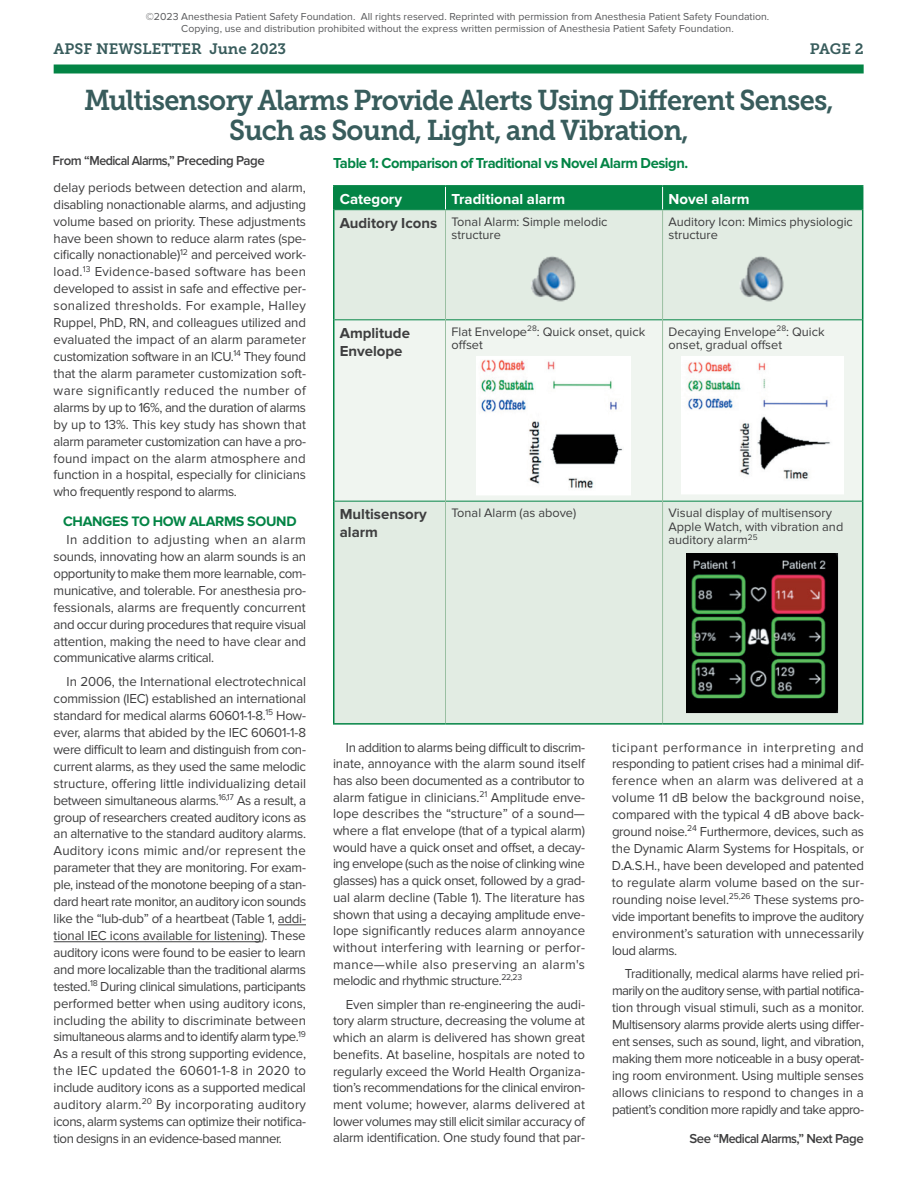
<style>
.page{position:relative;width:918px;height:1188px;background:#fff}
.page>*{position:absolute;margin:0;border:0;box-sizing:border-box;transform-origin:0 0}
.t1{font:28.5px/30px "Museo Slab 700";letter-spacing:-.03em;color:#385c5c;text-align:center;scale:.95 1}
.t2{font:700 15px "Proxima Nova";letter-spacing:-.03em;color:#038445}
.t3{font:700 15px "Proxima Nova";color:#fff}
.t4{font:700 15px/18px "Proxima Nova";color:#3e3e3f}
.t5{font:15px "Museo Slab 700";color:#385c5c}
.t6{font:700 14.25px "Proxima Nova";letter-spacing:-.02em;color:#038445}
.t7{font:13.5px/17px "Proxima Nova";letter-spacing:-.03em;color:#3e3e3f;text-align:justify}
.t8{font:600 13.5px "Proxima Nova";letter-spacing:-.04em;color:#3e3e3f}
.t9{font:12.75px/13.5px "Proxima Nova";color:#3e3e3f}
.t10{font:10.5px/12px "Proxima Nova";color:#57585a;text-align:center}
.s1{font-weight:700;font-size:15px}
</style>
<div class="page">
<div style="left:54px;top:64px;width:810px;height:10px;background:#038445"></div>
<svg style="left:278px;top:925px;width:28px;height:1px"></svg>
<hr style="left:54px;top:941px;width:208px;height:1px;background:#3e3e3f">
<div style="left:334px;top:210px;width:528px;height:513px;background:#e2ece3"></div>
<div style="left:334px;top:320px;width:528px;height:181px;background:#f0f5f0"></div>
<hr style="left:334px;top:319px;width:111px;height:1px;background:#038445">
<hr style="left:446px;top:319px;width:216px;height:1px;background:#038445">
<hr style="left:663px;top:319px;width:199px;height:1px;background:#038445">
<hr style="left:334px;top:501px;width:111px;height:1px;background:#038445">
<hr style="left:446px;top:501px;width:216px;height:1px;background:#038445">
<hr style="left:663px;top:501px;width:199px;height:1px;background:#038445">
<hr style="left:445px;top:210px;width:1px;height:110px;background:#9abfa2">
<hr style="left:662px;top:210px;width:1px;height:110px;background:#9abfa2">
<hr style="left:445px;top:320px;width:1px;height:181px;background:#9abfa2">
<hr style="left:662px;top:320px;width:1px;height:181px;background:#9abfa2">
<hr style="left:445px;top:501px;width:1px;height:222px;background:#9abfa2">
<hr style="left:662px;top:501px;width:1px;height:222px;background:#9abfa2">
<hr style="left:333px;top:185px;width:113px;height:2px;background:#038445">
<hr style="left:446px;top:185px;width:217px;height:2px;background:#038445">
<hr style="left:663px;top:185px;width:200px;height:2px;background:#038445">
<div style="left:333px;top:186px;width:530px;height:24px;background:#038445"></div>
<hr style="left:333px;top:210px;width:1px;height:110px;background:#038445">
<hr style="left:862px;top:210px;width:1px;height:110px;background:#038445">
<hr style="left:333px;top:320px;width:1px;height:181px;background:#038445">
<hr style="left:862px;top:320px;width:1px;height:181px;background:#038445">
<hr style="left:333px;top:501px;width:1px;height:222px;background:#038445">
<hr style="left:862px;top:501px;width:1px;height:222px;background:#038445">
<hr style="left:333px;top:723px;width:113px;height:2px;background:#038445">
<hr style="left:446px;top:723px;width:217px;height:2px;background:#038445">
<hr style="left:663px;top:723px;width:200px;height:2px;background:#038445">
<img style="left:515px;top:246px;width:78px;height:68px">
<img style="left:724px;top:246px;width:78px;height:68px">
<img style="left:477px;top:356px;width:153px;height:139px">
<img style="left:681px;top:356px;width:163px;height:138px">
<img style="left:686px;top:553px;width:153px;height:160px">
<p class="t10" style="left:146px;top:11px;width:625px">©2023 Anesthesia Patient Safety Foundation. All rights reserved. Reprinted with permission from Anesthesia Patient Safety Foundation.<br>Copying, use and distribution prohibited without the express written permission of Anesthesia Patient Safety Foundation.</p>
<p class="t5" style="left:54px;top:40px;width:234px">APSF NEWSLETTER June 2023</p>
<p class="t5" style="left:810px;top:40px;width:55px">PAGE 2</p>
<h1 class="t1" style="left:84px;top:85px;width:791px">Multisensory Alarms Provide Alerts Using Different Senses,<br>Such as Sound, Light, and Vibration,</h1>
<p class="t2" style="left:333px;top:154px;width:357px">Table 1: Comparison of Traditional vs Novel Alarm Design.</p>
<p class="t3" style="left:340px;top:190px;width:64px">Category</p>
<p class="t3" style="left:452px;top:190px;width:115px">Traditional alarm</p>
<p class="t3" style="left:669px;top:190px;width:83px">Novel alarm</p>
<p class="t9" style="left:340px;top:215px;width:269px;text-align:center"><span class="s1">Auditory Icons</span> Tonal Alarm: Simple melodic structure</p>
<p class="t9" style="left:669px;top:215px;width:186px">Auditory Icon: Mimics physiologic structure</p>
<p class="t8" style="left:52px;top:153px;width:214px">From “Medical Alarms,” Preceding Page</p>
<p class="t7" style="left:54px;top:179px;width:254px">delay periods between detection and alarm, disabling nonactionable alarms, and adjusting volume based on priority. These adjustments have been shown to reduce alarm rates (spe&shy;cifically nonactionable)<sup>12</sup> and perceived work&shy;load.<sup>13</sup> Evidence-based software has been developed to assist in safe and effective per&shy;sonalized thresholds. For example, Halley Ruppel, PhD, RN, and colleagues utilized and evaluated the impact of an alarm parameter customization software in an ICU.<sup>14</sup> They found that the alarm parameter customization soft&shy;ware significantly reduced the number of alarms by up to 16%, and the duration of alarms by up to 13%. This key study has shown that alarm parameter customization can have a pro&shy;found impact on the alarm atmosphere and function in a hospital, especially for clinicians who frequently respond to alarms.</p>
<p class="t6" style="left:63px;top:513px;width:235px">CHANGES TO HOW ALARMS SOUND</p>
<p class="t7" style="left:54px;top:531px;width:254px;text-indent:13px">In addition to adjusting when an alarm sounds, innovating how an alarm sounds is an opportunity to make them more learnable, com&shy;municative, and tolerable. For anesthesia pro&shy;fessionals, alarms are frequently concurrent and occur during procedures that require visual attention, making the need to have clear and communicative alarms critical.</p>
<p class="t7" style="left:54px;top:673px;width:254px;text-indent:13px">In 2006, the International electrotechnical commission (IEC) established an international standard for medical alarms 60601-1-8.<sup>15</sup> How&shy;ever, alarms that abided by the IEC 60601-1-8 were difficult to learn and distinguish from con&shy;current alarms, as they used the same melodic structure, offering little individualizing detail between simultaneous alarms.<sup>16,17</sup> As a result, a group of researchers created auditory icons as an alternative to the standard auditory alarms.<br>Auditory icons mimic and/or represent the parameter that they are monitoring. For exam&shy;ple, instead of the monotone beeping of a stan&shy;dard heart rate monitor, an auditory icon sounds like the “lub-dub” of a heartbeat (Table 1, addi&shy;tional IEC icons available for listening). These auditory icons were found to be easier to learn and more localizable than the traditional alarms tested.<sup>18</sup> During clinical simulations, participants performed better when using auditory icons, including the ability to discriminate between simultaneous alarms and to identify alarm type.<sup>19<br></sup>As a result of this strong supporting evidence, the IEC updated the 60601-1-8 in 2020 to include auditory icons as a supported medical auditory alarm.<sup>20</sup> By incorporating auditory icons, alarm systems can optimize their notifica&shy;tion designs in an evidence-based manner.</p>
<p class="t4" style="left:340px;top:324px;width:72px">Amplitude<br>Envelope</p>
<p class="t9" style="left:451px;top:325px;width:195px">Flat Envelope<sup>28</sup>: Quick onset, quick offset</p>
<p class="t9" style="left:669px;top:325px;width:157px">Decaying Envelope<sup>28</sup>: Quick onset, gradual offset</p>
<p class="t4" style="left:340px;top:505px;width:89px">Multisensory alarm</p>
<p class="t9" style="left:452px;top:506px;width:126px">Tonal Alarm (as above)</p>
<p class="t9" style="left:669px;top:506px;width:176px">Visual display of multisensory<br>Apple Watch, with vibration and auditory alarm<sup>25</sup></p>
<p class="t7" style="left:333px;top:739px;width:254px;text-indent:13px">In addition to alarms being difficult to discrim&shy;inate, annoyance with the alarm sound itself has also been documented as a contributor to alarm fatigue in clinicians.<sup>21</sup> Amplitude enve&shy;lope describes the “structure” of a sound— where a flat envelope (that of a typical alarm) would have a quick onset and offset, a decay&shy;ing envelope (such as the noise of clinking wine glasses) has a quick onset, followed by a grad&shy;ual alarm decline (Table 1). The literature has shown that using a decaying amplitude enve&shy;lope significantly reduces alarm annoyance without interfering with learning or perfor&shy;mance—while also preserving an alarm's melodic and rhythmic structure.<sup>22,23</sup></p>
<p class="t7" style="left:333px;top:996px;width:254px;text-indent:13px">Even simpler than re-engineering the audi&shy;tory alarm structure, decreasing the volume at which an alarm is delivered has shown great benefits. At baseline, hospitals are noted to regularly exceed the World Health Organiza&shy;tion’s recommendations for the clinical environ&shy;ment volume; however, alarms delivered at lower volumes may still elicit similar accuracy of alarm identification. One study found that par-</p>
<p class="t7" style="left:612px;top:739px;width:254px">ticipant performance in interpreting and responding to patient crises had a minimal dif&shy;ference when an alarm was delivered at a volume 11 dB below the background noise, compared with the typical 4 dB above back&shy;ground noise.<sup>24</sup> Furthermore, devices, such as the Dynamic Alarm Systems for Hospitals, or D.A.S.H., have been developed and patented to regulate alarm volume based on the sur&shy;rounding noise level.<sup>25,26</sup> These systems pro&shy;vide important benefits to improve the auditory environment’s saturation with unnecessarily loud alarms.</p>
<p class="t7" style="left:612px;top:966px;width:254px;text-indent:13px">Traditionally, medical alarms have relied pri&shy;marily on the auditory sense, with partial notifica&shy;tion through visual stimuli, such as a monitor.<br>Multisensory alarms provide alerts using differ&shy;ent senses, such as sound, light, and vibration, making them more noticeable in a busy operat&shy;ing room environment. Using multiple senses allows clinicians to respond to changes in a patient’s condition more rapidly and take appro-</p>
<p class="t8" style="left:690px;top:1131px;width:176px">See “Medical Alarms,” Next Page</p>
</div>
